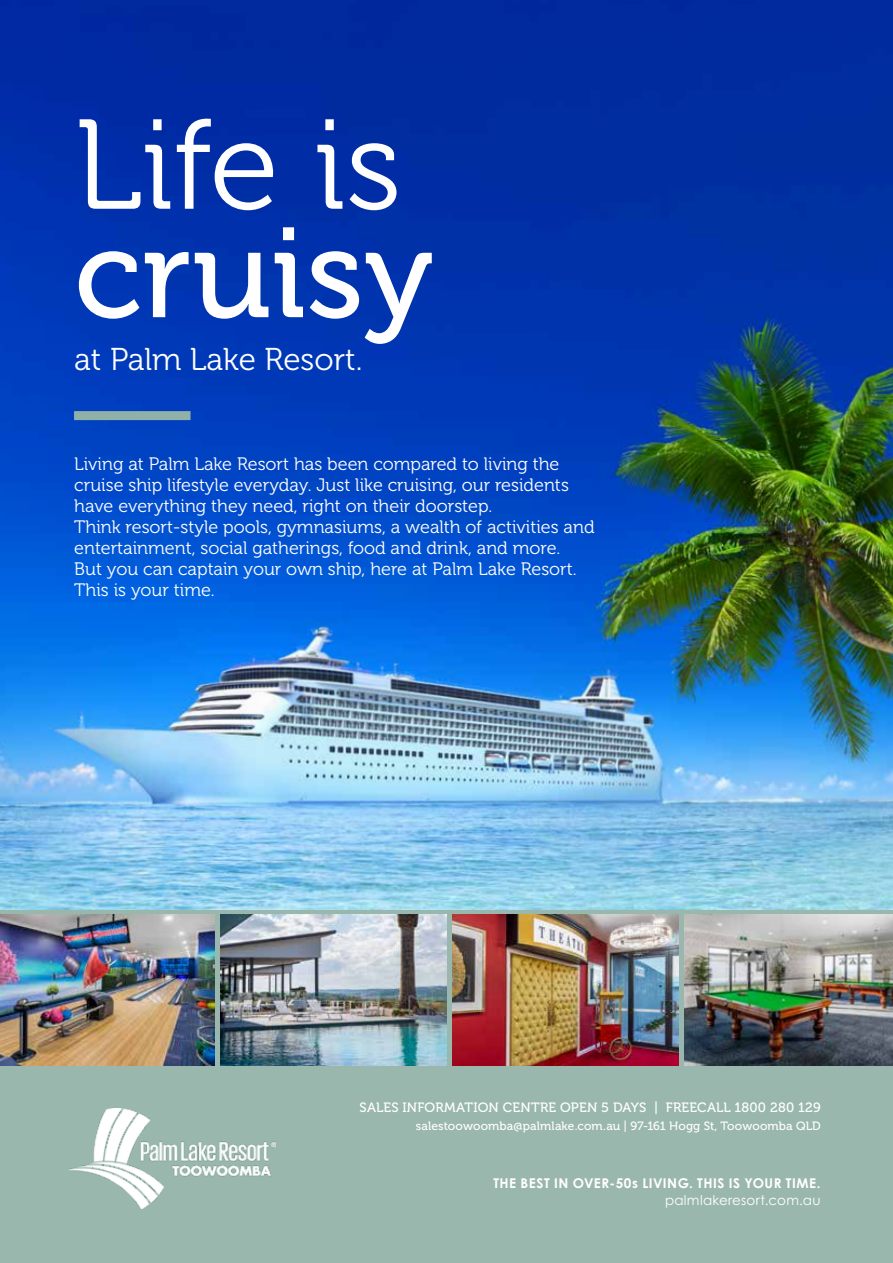
<style>
.page{position:relative;width:893px;height:1263px;background:#fff}
.page>*{position:absolute;margin:0;border:0;box-sizing:border-box;transform-origin:0 0}
.t1{font:127.2px "Museo 300";color:#fff}
.t2{font:127.2px "Museo 500";color:#fff}
.t3{font:31.5px "Museo 300";color:#fff}
.t4{font:18px/21px "Museo 300";color:#fff}
.t5{font:13.5px "Museo 500";letter-spacing:.015em;color:#fff}
.t6{font:700 13.5px "Century Gothic Pro";letter-spacing:.04em;color:#fff}
.t7{font:13.5px "Century Gothic Pro";letter-spacing:.02em;color:#fff}
.t8{font:12px "Museo 500";letter-spacing:.01em;color:#fff}
</style>
<div class="page">
<div style="left:0;top:909px;width:893px;height:354px;background:#9ab7ae"></div>
<img style="left:0;top:0;width:893px;height:909px">
<img style="left:453px;top:915px;width:226px;height:150px">
<img style="left:685px;top:915px;width:208px;height:150px">
<img style="left:0;top:915px;width:214px;height:150px">
<img style="left:220px;top:915px;width:226px;height:150px">
<div style="left:74px;top:411px;width:117px;height:9px;background:#90b1a7"></div>
<img style="left:70px;top:1109px;width:205px;height:100px">
<h1 class="t1" style="left:74px;top:96px;width:329px">Life is</h1>
<h1 class="t2" style="left:74px;top:204px;width:361px">cruisy</h1>
<h2 class="t3" style="left:74px;top:342px;width:290px">at Palm Lake Resort.</h2>
<p class="t4" style="left:74px;top:453px;width:522px">Living at Palm Lake Resort has been compared to living the cruise ship lifestyle everyday. Just like cruising, our residents have everything they need, right on their doorstep.<br>Think resort-style pools, gymnasiums, a wealth of activities and entertainment, social gatherings, food and drink, and more.<br>But you can captain your own ship, here at Palm Lake Resort.<br>This is your time.</p>
<p class="t5" style="left:360px;top:1099px;width:463px">SALES INFORMATION CENTRE OPEN 5 DAYS | FREECALL 1800 280 129</p>
<p class="t8" style="left:416px;top:1119px;width:406px">salestoowoomba@palmlake.com.au | 97-161 Hogg St, Toowoomba QLD</p>
<p class="t6" style="left:493px;top:1174px;width:329px">THE BEST IN OVER-50s LIVING. THIS IS YOUR TIME.</p>
<p class="t7" style="left:665px;top:1192px;width:157px">palmlakeresort.com.au</p>
</div>
